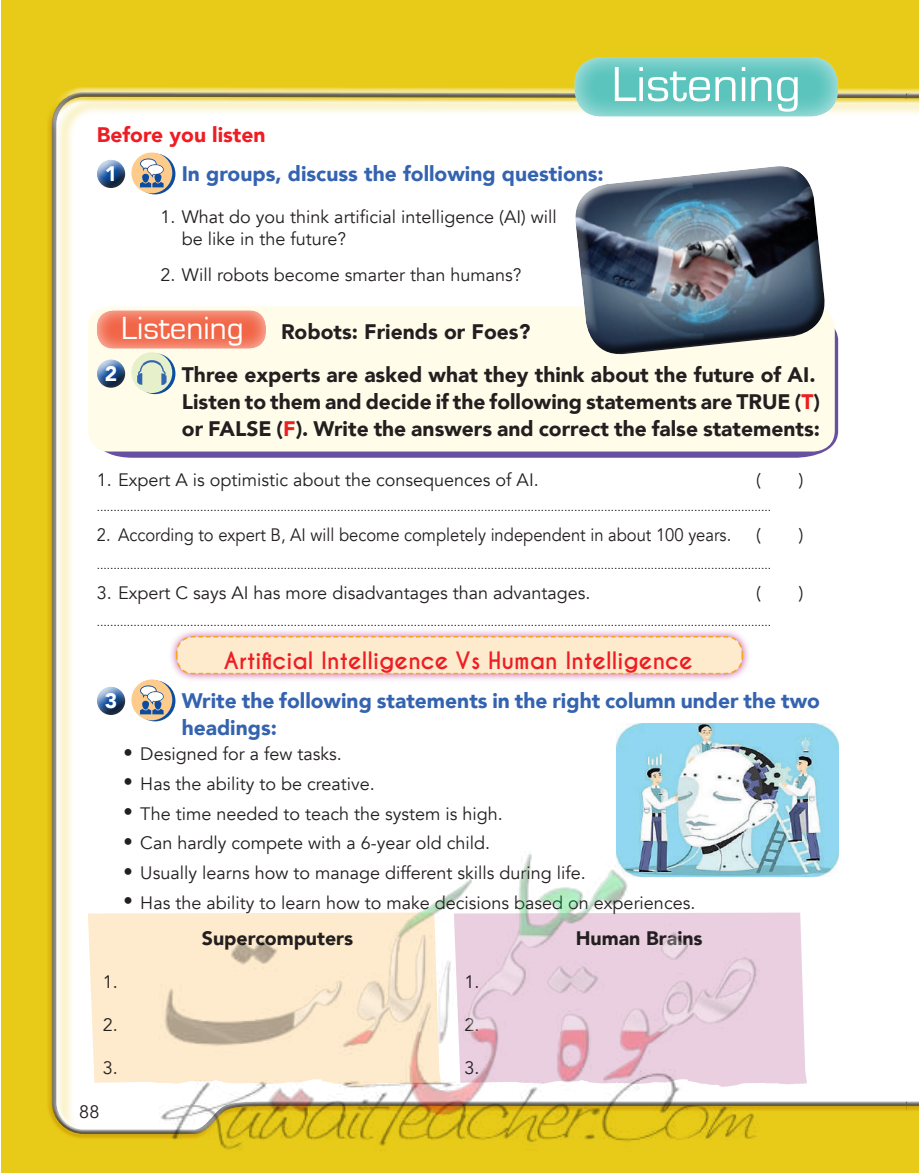
<style>
.page{position:relative;width:919px;height:1174px;background:#fff}
.page>*{position:absolute;margin:0;border:0;box-sizing:border-box;transform-origin:0 0}
.t1{font:51px "Eurostile";color:#fff}
.t2{font:33px "Eurostile";color:#fff}
.t3{font:700 22.5px "Caviar Dreams";color:#ee1d23}
.t4{font:900 21px/27px "Avenir";color:#231f20}
.t5{font:900 21px/27px "Avenir";color:#3463af}
.t6{font:900 21px "Avenir";color:#ee1d23}
.t7{font:900 21px "Avenir";color:#fff}
.t8{font:900 19.5px "Avenir";color:#231f20}
.t9{font:18px/29.7px "Avenir";color:#231f20}
.t10{font:18px "Avenir";color:#231f20;scale:.92 1}
.t11{font:12px "Arial";color:#231f20}
.s1{color:#ee1d23}
</style>
<div class="page">
<div style="left:906px;top:1px;width:12px;height:1172px;background:#e8cb19"></div>
<div style="left:906px;top:39px;width:12px;height:1100px;background:#e8cb19;opacity:.75"></div>
<div style="left:2px;top:1px;width:904px;height:1172px;background:#e8cb19"></div>
<div style="left:46px;top:39px;width:860px;height:1100px;background:#e8cb19;opacity:.75"></div>
<svg style="left:88px;top:912px;width:71px;height:174px;background:#feebcf"></svg>
<svg style="left:759px;top:912px;width:47px;height:174px;background:#ebd2e2"></svg>
<div style="left:167px;top:627px;width:584px;height:55px;background:#b51e83;opacity:.75"></div>
<svg style="left:175px;top:635px;width:568px;height:40px;background:#fce3c3"></svg>
<svg style="left:91px;top:313px;width:747px;height:145px;background:#8673b2"></svg>
<div style="left:88px;top:306px;width:746px;height:145px;background:#fffdea;border-radius:21px"></div>
<div style="left:96px;top:157px;width:32px;height:22px;background:#fff;opacity:.75"></div>
<div style="left:96px;top:162px;width:32px;height:27px;background:#231f20;opacity:.75"></div>
<svg style="left:135px;top:154px;width:40px;height:40px"></svg>
<div style="left:131px;top:152px;width:41px;height:41px;background:#fdcb8b;border-radius:50%"></div>
<svg style="left:140px;top:158px;width:24px;height:29px"></svg>
<div style="left:94px;top:308px;width:172px;height:41px;background:#fff;opacity:.75"></div>
<div style="left:96px;top:357px;width:32px;height:22px;background:#fff;opacity:.75"></div>
<div style="left:96px;top:362px;width:32px;height:26px;background:#231f20;opacity:.75"></div>
<svg style="left:135px;top:353px;width:40px;height:41px"></svg>
<div style="left:131px;top:352px;width:41px;height:41px;background:#e6f0cb;border-radius:50%"></div>
<svg style="left:137px;top:360px;width:29px;height:25px"></svg>
<div style="left:96px;top:684px;width:32px;height:22px;background:#fff;opacity:.75"></div>
<div style="left:96px;top:689px;width:32px;height:26px;background:#231f20;opacity:.75"></div>
<svg style="left:135px;top:680px;width:40px;height:41px"></svg>
<div style="left:131px;top:679px;width:41px;height:41px;background:#fdcb8b;border-radius:50%"></div>
<svg style="left:140px;top:685px;width:24px;height:29px"></svg>
<div style="left:572px;top:55px;width:266px;height:63px;background:#fff;opacity:.75"></div>
<svg style="left:571px;top:162px;width:256px;height:9px;background:#f5f6f7"></svg>
<img style="left:571px;top:171px;width:257px;height:184px">
<img style="left:616px;top:723px;width:222px;height:154px">
<img style="left:159px;top:851px;width:600px;height:299px">
<svg style="left:125px;top:748px;width:7px;height:7px"></svg>
<svg style="left:125px;top:778px;width:7px;height:7px"></svg>
<svg style="left:125px;top:808px;width:7px;height:7px"></svg>
<svg style="left:125px;top:837px;width:7px;height:7px"></svg>
<svg style="left:125px;top:867px;width:7px;height:7px"></svg>
<svg style="left:125px;top:897px;width:7px;height:7px"></svg>
<h1 class="t1" style="left:611px;top:57px;width:190px">Listening</h1>
<h3 class="t6" style="left:97px;top:116px;width:170px">Before you listen</h3>
<h3 class="t7" style="left:105px;top:155px;width:14px">1</h3>
<h3 class="t5" style="left:182px;top:159px;width:423px">In groups, discuss the following questions:</h3>
<h3 class="t9" style="left:182px;top:205px;width:376px;line-height:22.5px;text-indent:-21px">1. What do you think artificial intelligence (AI) will be like in the future?</h3>
<h3 class="t9" style="left:161px;top:260px;width:362px">2. Will robots become smarter than humans?</h3>
<h2 class="t2" style="left:121px;top:310px;width:124px">Listening</h2>
<h3 class="t4" style="left:281px;top:318px;width:251px">Robots: Friends or Foes?</h3>
<h3 class="t7" style="left:105px;top:355px;width:14px">2</h3>
<h3 class="t4" style="left:182px;top:361px;width:639px">Three experts are asked what they think about the future of AI.<br>Listen to them and decide if the following statements are TRUE (<span class="s1">T</span>) or FALSE (<span class="s1">F</span>). Write the answers and correct the false statements:</h3>
<h3 class="t9" style="left:97px;top:465px;width:443px">1. Expert A is optimistic about the consequences of AI.</h3>
<h3 class="t9" style="left:756px;top:465px;width:6px">(</h3>
<h3 class="t9" style="left:798px;top:465px;width:6px">)</h3>
<p class="t11" style="left:97px;top:499px;width:675px">..........................................................................................................................................................................................................</p>
<h3 class="t10" style="left:97px;top:524px;width:691px">2. According to expert B, AI will become completely independent in about 100 years.</h3>
<h3 class="t9" style="left:756px;top:520px;width:6px">(</h3>
<h3 class="t9" style="left:798px;top:520px;width:6px">)</h3>
<p class="t11" style="left:97px;top:557px;width:675px">..........................................................................................................................................................................................................</p>
<h3 class="t9" style="left:97px;top:578px;width:495px">3. Expert C says AI has more disadvantages than advantages.</h3>
<h3 class="t9" style="left:756px;top:578px;width:6px">(</h3>
<h3 class="t9" style="left:798px;top:578px;width:6px">)</h3>
<p class="t11" style="left:97px;top:613px;width:675px">..........................................................................................................................................................................................................</p>
<h3 class="t3" style="left:224px;top:646px;width:470px">Artificial Intelligence Vs Human Intelligence</h3>
<h3 class="t7" style="left:105px;top:682px;width:14px">3</h3>
<h3 class="t5" style="left:182px;top:686px;width:639px">Write the following statements in the right column under the two headings:</h3>
<p class="t9" style="left:140px;top:739px;width:556px">Designed for a few tasks.<br>Has the ability to be creative.<br>The time needed to teach the system is high.<br>Can hardly compete with a 6-year old child.<br>Usually learns how to manage different skills during life.<br>Has the ability to learn how to make decisions based on experiences.</p>
<h3 class="t8" style="left:575px;top:921px;width:128px">Human Brains</h3>
<h3 class="t9" style="left:464px;top:967px;width:17px">1.</h3>
<h3 class="t9" style="left:464px;top:1010px;width:17px">2.</h3>
<h3 class="t9" style="left:464px;top:1053px;width:17px">3.</h3>
<h3 class="t8" style="left:202px;top:921px;width:153px">Supercomputers</h3>
<h3 class="t9" style="left:103px;top:967px;width:17px">1.</h3>
<h3 class="t9" style="left:103px;top:1010px;width:17px">2.</h3>
<h3 class="t9" style="left:103px;top:1053px;width:17px">3.</h3>
<h3 class="t9" style="left:79px;top:1096px;width:22px">88</h3>
</div>
